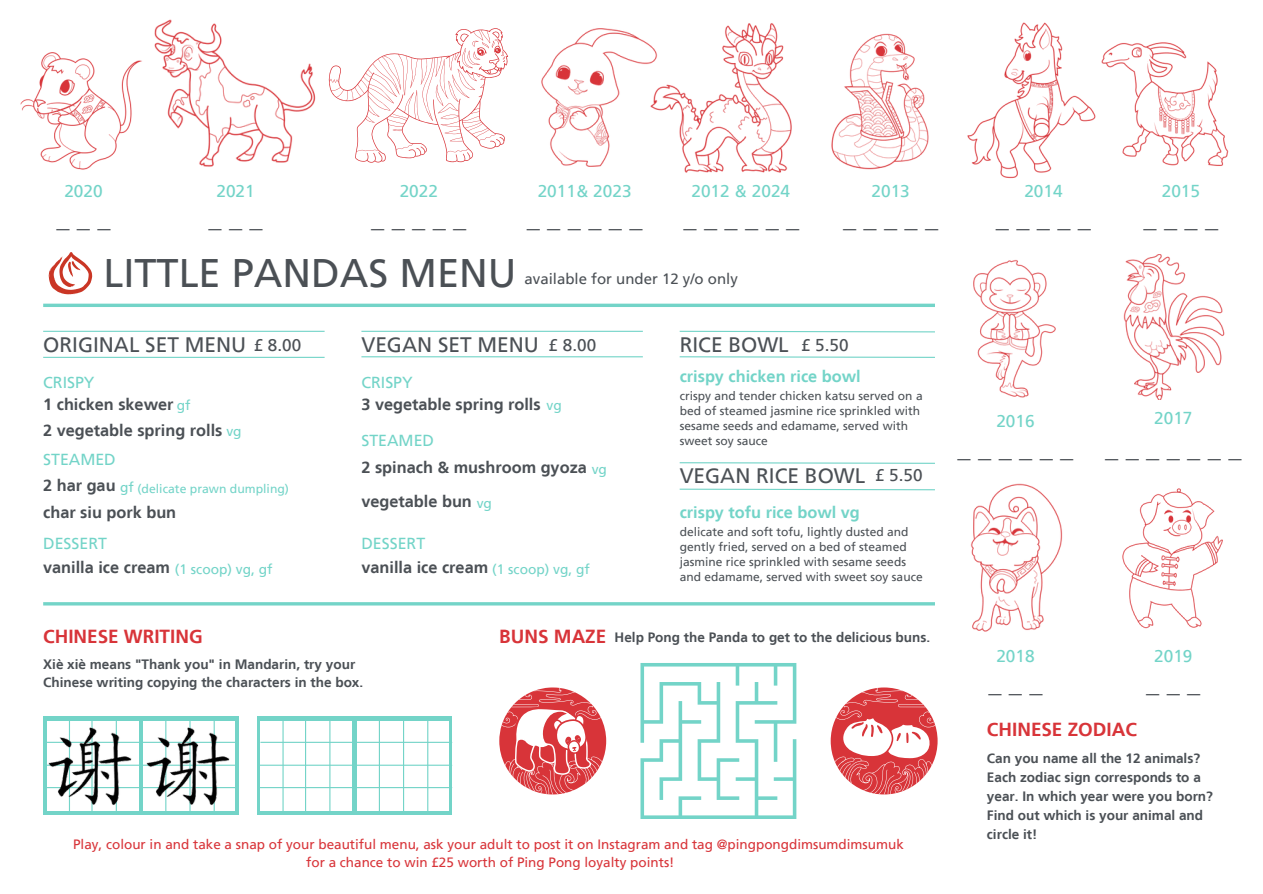
<style>
.page{position:relative;width:1263px;height:894px;background:#fff}
.page>*{position:absolute;margin:0;border:0;box-sizing:border-box;transform-origin:0 0}
.t1{font:39.75px "Frutiger LT";color:#4b5055}
.t2{font:700 26.4px "Frutiger LT";color:#4b5055}
.t3{font:20.85px "Frutiger LT";color:#4b5055}
.t4{font:700 18.9px "Frutiger LT";color:#d83439}
.t5{font:17.25px "Frutiger LT";color:#73d4c8}
.t6{font:17.1px "Frutiger LT";color:#4b5055}
.t7{font:700 16.35px "Frutiger LT";color:#4b5055}
.t8{font:700 16.35px "Frutiger LT";color:#73d4c8}
.t9{font:15.9px "Frutiger LT";color:#73d4c8}
.t10{font:15px "Frutiger LT";color:#4b5055}
.t11{font:13.65px "Frutiger LT";color:#73d4c8}
.t12{font:700 13.5px/18.9px "Frutiger LT";color:#4b5055}
.t13{font:13.5px "Frutiger LT";color:#d83439}
.t14{font:12.15px "Frutiger LT";color:#73d4c8}
.t15{font:12px/15px "Frutiger LT";color:#4b5055}
</style>
<div class="page">
<img style="left:20px;top:52px;width:122px;height:118px">
<img style="left:154px;top:19px;width:162px;height:148px">
<img style="left:541px;top:28px;width:108px;height:139px">
<img style="left:649px;top:23px;width:143px;height:150px">
<img style="left:831px;top:33px;width:98px;height:136px">
<img style="left:967px;top:22px;width:129px;height:157px">
<img style="left:1101px;top:42px;width:127px;height:124px">
<img style="left:973px;top:259px;width:83px;height:138px">
<img style="left:1123px;top:254px;width:102px;height:146px">
<img style="left:970px;top:483px;width:93px;height:149px">
<img style="left:1122px;top:488px;width:101px;height:140px">
<svg style="left:328px;top:28px;width:180px;height:134px"></svg>
<svg style="left:49px;top:252px;width:43px;height:42px"></svg>
<hr style="left:361px;top:356px;width:282px;height:1px;background:#73d4c8">
<hr style="left:361px;top:330px;width:282px;height:2px;background:#73d4c8">
<hr style="left:43px;top:330px;width:282px;height:2px;background:#73d4c8">
<hr style="left:43px;top:357px;width:282px;height:1px;background:#73d4c8">
<hr style="left:43px;top:602px;width:892px;height:3px;background:#73d4c8">
<div style="left:140px;top:716px;width:99px;height:99px;background:#73d4c8"></div>
<div style="left:43px;top:716px;width:99px;height:99px;background:#73d4c8"></div>
<div style="left:47px;top:720px;width:92px;height:90px;background:#fff"></div>
<div style="left:143px;top:720px;width:92px;height:90px;background:#fff"></div>
<hr style="left:47px;top:741px;width:191px;height:1px;background:#73d4c8">
<hr style="left:46px;top:764px;width:192px;height:1px;background:#73d4c8">
<hr style="left:46px;top:786px;width:192px;height:2px;background:#73d4c8">
<hr style="left:69px;top:720px;width:1px;height:91px;background:#73d4c8">
<hr style="left:91px;top:720px;width:2px;height:92px;background:#73d4c8">
<hr style="left:116px;top:719px;width:1px;height:92px;background:#73d4c8">
<hr style="left:165px;top:719px;width:1px;height:93px;background:#73d4c8">
<hr style="left:189px;top:718px;width:2px;height:93px;background:#73d4c8">
<hr style="left:214px;top:720px;width:1px;height:93px;background:#73d4c8">
<svg style="left:43px;top:303px;width:892px;height:4px;background:#89dad0"></svg>
<svg style="left:640px;top:663px;width:156px;height:155px"></svg>
<svg style="left:835px;top:687px;width:100px;height:107px"></svg>
<svg style="left:499px;top:687px;width:107px;height:107px"></svg>
<div style="left:353px;top:716px;width:99px;height:99px;background:#73d4c8"></div>
<div style="left:257px;top:716px;width:99px;height:99px;background:#73d4c8"></div>
<div style="left:260px;top:720px;width:92px;height:90px;background:#fff"></div>
<div style="left:357px;top:720px;width:92px;height:90px;background:#fff"></div>
<hr style="left:261px;top:741px;width:191px;height:1px;background:#73d4c8">
<hr style="left:260px;top:764px;width:192px;height:1px;background:#73d4c8">
<hr style="left:260px;top:786px;width:192px;height:2px;background:#73d4c8">
<hr style="left:282px;top:720px;width:2px;height:91px;background:#73d4c8">
<hr style="left:305px;top:720px;width:1px;height:92px;background:#73d4c8">
<hr style="left:329px;top:719px;width:1px;height:92px;background:#73d4c8">
<hr style="left:379px;top:719px;width:1px;height:93px;background:#73d4c8">
<hr style="left:403px;top:718px;width:1px;height:93px;background:#73d4c8">
<hr style="left:427px;top:720px;width:1px;height:93px;background:#73d4c8">
<img style="left:47px;top:726px;width:86px;height:79px">
<img style="left:145px;top:726px;width:87px;height:79px">
<svg style="left:679px;top:330px;width:256px;height:3px"></svg>
<svg style="left:679px;top:356px;width:256px;height:2px"></svg>
<svg style="left:679px;top:462px;width:256px;height:2px"></svg>
<svg style="left:679px;top:488px;width:256px;height:2px"></svg>
<h4 class="t5" style="left:64px;top:181px;width:40px">2020</h4>
<h5 class="t5" style="left:216px;top:181px;width:40px">2021</h5>
<p class="t5" style="left:400px;top:181px;width:40px">2022</p>
<p class="t5" style="left:538px;top:181px;width:95px">2011&amp; 2023</p>
<p class="t5" style="left:691px;top:181px;width:100px">2012 &amp; 2024</p>
<h3 class="t5" style="left:871px;top:181px;width:40px">2013</h3>
<h6 class="t5" style="left:1024px;top:181px;width:40px">2014</h6>
<p class="t5" style="left:1162px;top:181px;width:40px">2015</p>
<h2 class="t2" style="left:56px;top:207px;width:56px">___</h2>
<p class="t2" style="left:208px;top:207px;width:56px">___</p>
<p class="t2" style="left:371px;top:207px;width:97px">_____</p>
<p class="t2" style="left:527px;top:207px;width:117px">______</p>
<h2 class="t2" style="left:684px;top:207px;width:117px">______</h2>
<p class="t2" style="left:843px;top:207px;width:97px">_____</p>
<p class="t2" style="left:996px;top:207px;width:97px">_____</p>
<p class="t2" style="left:1143px;top:207px;width:76px">____</p>
<p class="t1" style="left:104px;top:250px;width:414px">LITTLE PANDAS MENU</p>
<p class="t10" style="left:525px;top:269px;width:215px">available for under 12 y/o only</p>
<p class="t3" style="left:43px;top:332px;width:205px">ORIGINAL SET MENU</p>
<p class="t3" style="left:361px;top:332px;width:179px">VEGAN SET MENU</p>
<h6 class="t3" style="left:680px;top:332px;width:111px">RICE BOWL</h6>
<h6 class="t6" style="left:254px;top:334px;width:49px">£ 8.00</h6>
<p class="t6" style="left:549px;top:334px;width:49px">£ 8.00</p>
<h6 class="t6" style="left:801px;top:334px;width:49px">£ 5.50</h6>
<h3 class="t9" style="left:43px;top:373px;width:53px">CRISPY</h3>
<p class="t7" style="left:43px;top:397px;width:132px">1 chicken skewer</p>
<h4 class="t11" style="left:177px;top:397px;width:15px">gf</h4>
<h5 class="t7" style="left:43px;top:423px;width:181px">2 vegetable spring rolls</h5>
<p class="t11" style="left:226px;top:423px;width:17px">vg</p>
<h6 class="t9" style="left:43px;top:450px;width:74px">STEAMED</h6>
<h4 class="t7" style="left:43px;top:478px;width:74px">2 har gau</h4>
<p class="t11" style="left:120px;top:479px;width:15px">gf</p>
<h5 class="t14" style="left:138px;top:481px;width:153px">(delicate prawn dumpling)</h5>
<h4 class="t7" style="left:43px;top:506px;width:135px">char siu pork bun</h4>
<h5 class="t9" style="left:43px;top:533px;width:65px">DESSERT</h5>
<p class="t7" style="left:43px;top:560px;width:128px">vanilla ice cream</p>
<h5 class="t11" style="left:175px;top:561px;width:99px">(1 scoop) vg, gf</h5>
<h3 class="t9" style="left:361px;top:373px;width:53px">CRISPY</h3>
<h6 class="t7" style="left:361px;top:397px;width:181px">3 vegetable spring rolls</h6>
<h3 class="t11" style="left:546px;top:397px;width:17px">vg</h3>
<p class="t9" style="left:361px;top:431px;width:74px">STEAMED</p>
<p class="t7" style="left:361px;top:461px;width:227px">2 spinach &amp; mushroom gyoza</p>
<p class="t11" style="left:592px;top:461px;width:17px">vg</p>
<h1 class="t7" style="left:361px;top:494px;width:112px">vegetable bun</h1>
<p class="t11" style="left:477px;top:495px;width:17px">vg</p>
<p class="t9" style="left:361px;top:533px;width:65px">DESSERT</p>
<h6 class="t7" style="left:361px;top:560px;width:128px">vanilla ice cream</h6>
<h6 class="t11" style="left:492px;top:561px;width:99px">(1 scoop) vg, gf</h6>
<h5 class="t8" style="left:680px;top:369px;width:183px">crispy chicken rice bowl</h5>
<p class="t15" style="left:680px;top:388px;width:244px">crispy and tender chicken katsu served on a bed of steamed jasmine rice sprinkled with sesame seeds and edamame, served with sweet soy sauce</p>
<p class="t3" style="left:680px;top:463px;width:187px">VEGAN RICE BOWL</p>
<p class="t6" style="left:875px;top:465px;width:49px">£ 5.50</p>
<h4 class="t8" style="left:680px;top:505px;width:182px">crispy tofu rice bowl vg</h4>
<h5 class="t15" style="left:680px;top:524px;width:244px">delicate and soft tofu, lightly dusted and gently fried, served on a bed of steamed jasmine rice sprinkled with sesame seeds and edamame, served with sweet soy sauce</h5>
<h4 class="t4" style="left:43px;top:629px;width:161px">CHINESE WRITING</h4>
<h5 class="t12" style="left:43px;top:656px;width:322px;line-height:18px">Xiè xiè means "Thank you" in Mandarin, try your<br>Chinese writing copying the characters in the box.</h5>
<h5 class="t4" style="left:499px;top:629px;width:108px">BUNS MAZE</h5>
<p class="t12" style="left:615px;top:628px;width:317px">Help Pong the Panda to get to the delicious buns.</p>
<h6 class="t13" style="left:73px;top:836px;width:832px">Play, colour in and take a snap of your beautiful menu, ask your adult to post it on Instagram and tag @pingpongdimsumdimsumuk</h6>
<p class="t13" style="left:306px;top:854px;width:370px">for a chance to win £25 worth of Ping Pong loyalty points!</p>
<p class="t5" style="left:996px;top:410px;width:40px">2016</p>
<p class="t2" style="left:958px;top:437px;width:117px">______</p>
<p class="t5" style="left:1154px;top:407px;width:40px">2017</p>
<p class="t2" style="left:1105px;top:437px;width:138px">_______</p>
<p class="t5" style="left:996px;top:645px;width:40px">2018</p>
<p class="t2" style="left:988px;top:671px;width:56px">___</p>
<h6 class="t5" style="left:1154px;top:645px;width:40px">2019</h6>
<p class="t2" style="left:1146px;top:671px;width:56px">___</p>
<h6 class="t4" style="left:987px;top:722px;width:151px">CHINESE ZODIAC</h6>
<h6 class="t12" style="left:987px;top:749px;width:228px">Can you name all the 12 animals?<br>Each zodiac sign corresponds to a year. In which year were you born?<br>Find out which is your animal and circle it!</h6>
</div>
